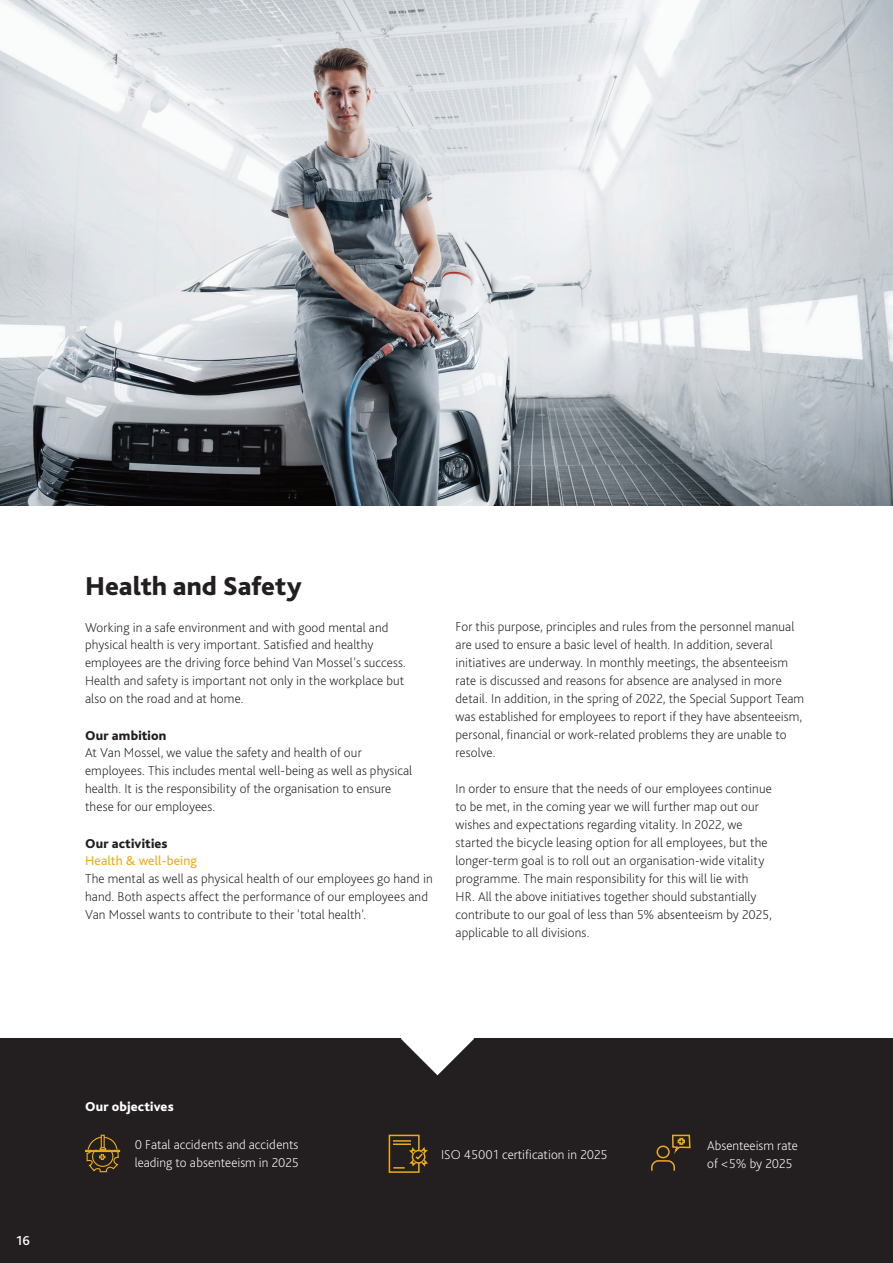
<style>
.page{position:relative;width:893px;height:1263px;background:#fff}
.page>*{position:absolute;margin:0;border:0;box-sizing:border-box;transform-origin:0 0}
.t1{font:800 27px "Bliss Pro";color:#231f20}
.t2{font:200 13.5px/18px "Bliss Pro";letter-spacing:.005em;color:#231f20}
.t3{font:200 13.5px/18px "Bliss Pro";color:#fff}
.t4{font:800 13.5px "Bliss Pro";letter-spacing:.015em;color:#231f20}
.t5{font:13.5px "Bliss Pro";letter-spacing:.01em;color:#edac17}
.t6{font:800 13.5px "Bliss Pro";letter-spacing:.015em;color:#fff}
.t7{font:500 13.5px "Bliss Pro";color:#fff}
</style>
<div class="page">
<div style="left:0;top:1039px;width:893px;height:224px;background:#231f20"></div>
<img style="left:0;top:0;width:893px;height:505px">
<div style="left:85px;top:1150px;width:35px;height:2px;border:1px solid #edac17"></div>
<svg style="left:86px;top:1135px;width:34px;height:38px"></svg>
<div style="left:389px;top:1135px;width:31px;height:38px;border:2px solid #edac17"></div>
<svg style="left:393px;top:1140px;width:35px;height:28px"></svg>
<div style="left:656px;top:1145px;width:14px;height:13px;border:2px solid #edac17;border-radius:50%"></div>
<svg style="left:651px;top:1160px;width:24px;height:11px"></svg>
<svg style="left:672px;top:1134px;width:19px;height:18px"></svg>
<svg style="left:401px;top:1038px;width:73px;height:37px"></svg>
<h1 class="t1" style="left:85px;top:570px;width:218px">Health and Safety</h1>
<p class="t2" style="left:85px;top:618px;width:322px">Working in a safe environment and with good mental and physical health is very important. Satisfied and healthy employees are the driving force behind Van Mossel's success.<br>Health and safety is important not only in the workplace but also on the road and at home.</p>
<p class="t4" style="left:85px;top:727px;width:83px">Our ambition</p>
<p class="t2" style="left:85px;top:744px;width:329px">At Van Mossel, we value the safety and health of our employees. This includes mental well-being as well as physical health. It is the responsibility of the organisation to ensure these for our employees.</p>
<p class="t4" style="left:85px;top:835px;width:84px">Our activities</p>
<p class="t5" style="left:85px;top:853px;width:114px">Health &amp; well-being</p>
<p class="t2" style="left:85px;top:870px;width:349px">The mental as well as physical health of our employees go hand in hand. Both aspects affect the performance of our employees and<br>Van Mossel wants to contribute to their 'total health'.</p>
<p class="t2" style="left:455px;top:618px;width:350px">For this purpose, principles and rules from the personnel manual are used to ensure a basic level of health. In addition, several initiatives are underway. In monthly meetings, the absenteeism rate is discussed and reasons for absence are analysed in more detail. In addition, in the spring of 2022, the Special Support Team was established for employees to report if they have absenteeism, personal, financial or work-related problems they are unable to resolve.</p>
<p class="t2" style="left:455px;top:780px;width:318px">In order to ensure that the needs of our employees continue to be met, in the coming year we will further map out our wishes and expectations regarding vitality. In 2022, we started the bicycle leasing option for all employees, but the longer-term goal is to roll out an organisation-wide vitality programme. The main responsibility for this will lie with<br>HR. All the above initiatives together should substantially contribute to our goal of less than 5% absenteeism by 2025, applicable to all divisions.</p>
<p class="t7" style="left:16px;top:1232px;width:15px">16</p>
<p class="t6" style="left:85px;top:1098px;width:90px">Our objectives</p>
<p class="t3" style="left:135px;top:1135px;width:166px">0 Fatal accidents and accidents leading to absenteeism in 2025</p>
<p class="t3" style="left:441px;top:1145px;width:168px">ISO 45001 certification in 2025</p>
<p class="t3" style="left:707px;top:1136px;width:92px">Absenteeism rate of &lt;5% by 2025</p>
</div>
